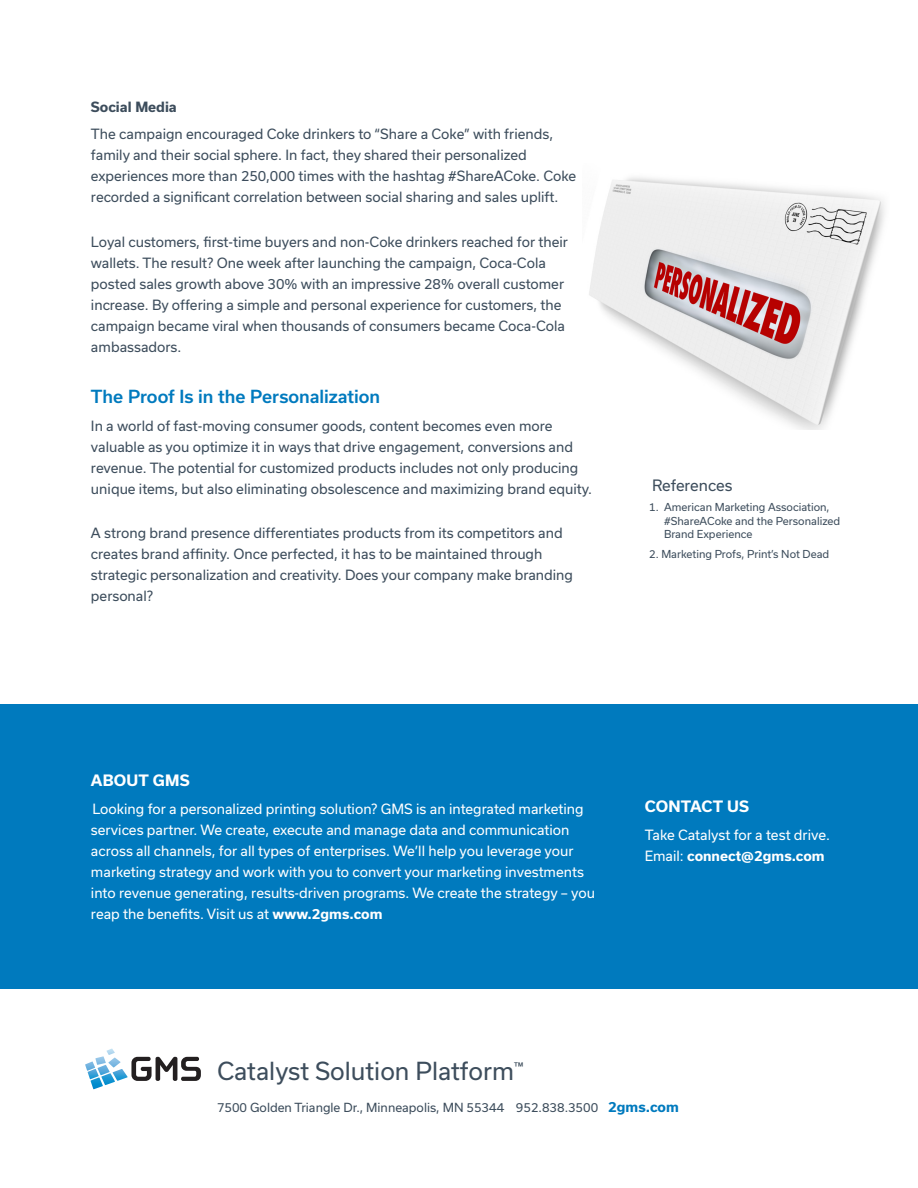
<style>
.page{position:relative;width:918px;height:1188px;background:#fff}
.page>*{position:absolute;margin:0;border:0;box-sizing:border-box;transform-origin:0 0}
.t1{font:23.85px "Usual";color:#3d4d5c}
.t2{font:500 17.25px "Usual";letter-spacing:-.005em;color:#007abe}
.t3{font:700 15px "Usual";letter-spacing:.015em;color:#fff}
.t4{font:15px "Usual";color:#3d4d5c}
.t5{font:13.5px/21px "Usual";color:#3d4d5c}
.t6{font:13.5px/21px "Usual";color:#fff}
.t7{font:700 13.5px "Usual";color:#3d4d5c}
.t8{font:12px "Usual";color:#3d4d5c}
.t9{font:10.5px/13.5px "Usual";color:#3d4d5c}
.s1{font-weight:700}
.s2{font-weight:700;font-size:13.5px;color:#007abe}
</style>
<div class="page">
<div style="left:0;top:704px;width:918px;height:284px;background:#007abe"></div>
<svg style="left:85px;top:1049px;width:116px;height:40px"></svg>
<img style="left:589px;top:177px;width:296px;height:253px">
<p class="t7" style="left:91px;top:99px;width:87px">Social Media</p>
<p class="t5" style="left:91px;top:124px;width:487px">The campaign encouraged Coke drinkers to “Share a Coke” with friends, family and their social sphere. In fact, they shared their personalized experiences more than 250,000 times with the hashtag #ShareACoke. Coke recorded a significant correlation between social sharing and sales uplift.</p>
<p class="t5" style="left:91px;top:232px;width:479px">Loyal customers, first-time buyers and non-Coke drinkers reached for their wallets. The result? One week after launching the campaign, Coca-Cola posted sales growth above 30% with an impressive 28% overall customer increase. By offering a simple and personal experience for customers, the campaign became viral when thousands of consumers became Coca-Cola ambassadors.</p>
<p class="t2" style="left:91px;top:386px;width:291px">The Proof Is in the Personalization</p>
<p class="t5" style="left:91px;top:415px;width:503px">In a world of fast-moving consumer goods, content becomes even more valuable as you optimize it in ways that drive engagement, conversions and revenue. The potential for customized products includes not only producing unique items, but also eliminating obsolescence and maximizing brand equity.</p>
<p class="t5" style="left:91px;top:523px;width:484px">A strong brand presence differentiates products from its competitors and creates brand affinity. Once perfected, it has to be maintained through strategic personalization and creativity. Does your company make branding personal?</p>
<p class="t4" style="left:652px;top:477px;width:82px">References</p>
<p class="t9" style="left:664px;top:500px;width:178px;text-indent:-15px">1. American Marketing Association, #ShareACoke and the Personalized<br>Brand Experience</p>
<p class="t9" style="left:649px;top:548px;width:182px">2. Marketing Profs, Print’s Not Dead</p>
<p class="t3" style="left:91px;top:772px;width:100px">ABOUT GMS</p>
<p class="t6" style="left:91px;top:799px;width:506px">Looking for a personalized printing solution? GMS is an integrated marketing services partner. We create, execute and manage data and communication across all channels, for all types of enterprises. We’ll help you leverage your marketing strategy and work with you to convert your marketing investments into revenue generating, results-driven programs. We create the strategy – you reap the benefits. Visit us at <span class="s1">www.2gms.com</span></p>
<p class="t3" style="left:645px;top:798px;width:106px">CONTACT US</p>
<p class="t6" style="left:645px;top:824px;width:187px">Take Catalyst for a test drive.<br>Email: <span class="s1">connect@2gms.com</span></p>
<p class="t1" style="left:217px;top:1058px;width:308px">Catalyst Solution Platform<sup>™</sup></p>
<p class="t8" style="left:217px;top:1101px;width:463px">7500 Golden Triangle Dr., Minneapolis, MN 55344 952.838.3500 <span class="s2">2gms.com</span></p>
</div>
